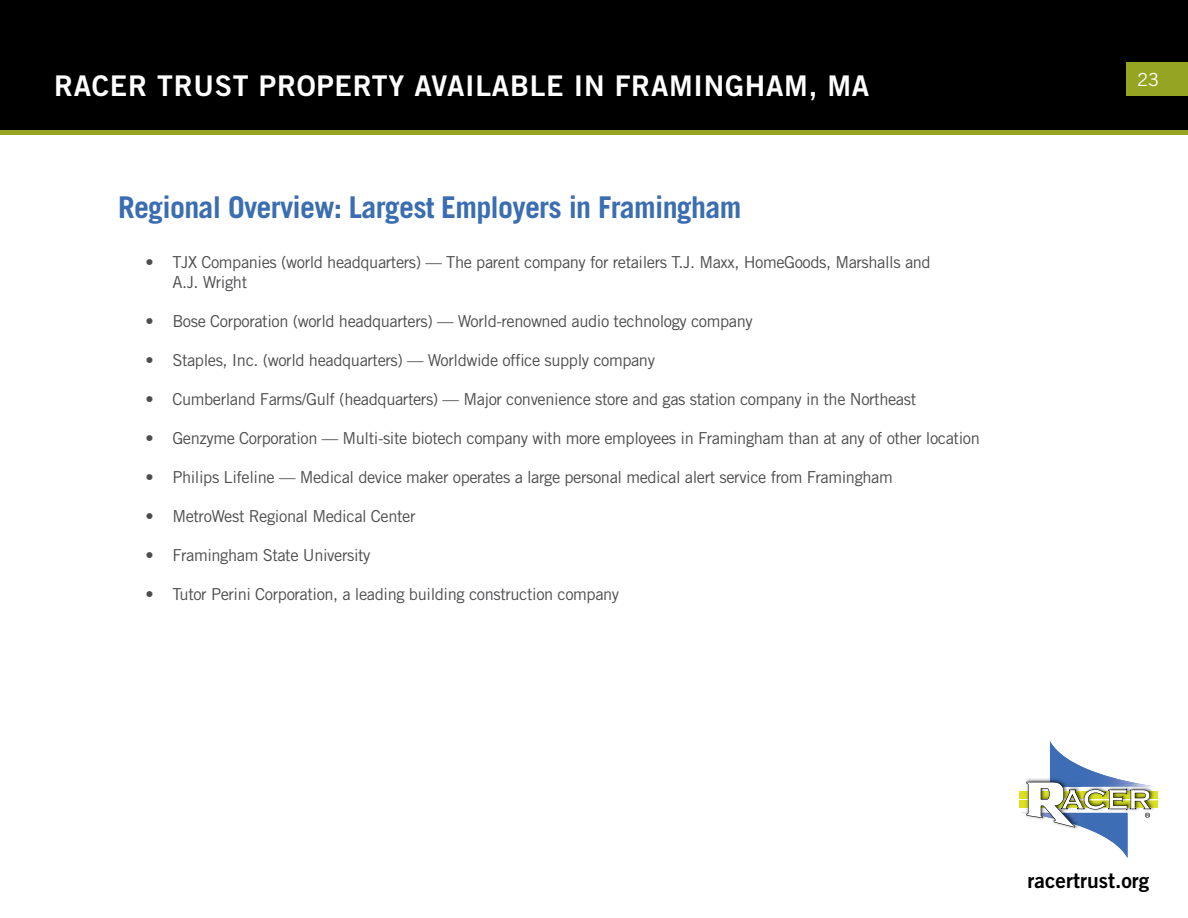
<style>
.page{position:relative;width:1188px;height:918px;background:#fff}
.page>*{position:absolute;margin:0;border:0;box-sizing:border-box;transform-origin:0 0}
.t1{font:700 30px "Trade Gothic LT Std";letter-spacing:-.025em;color:#3b6db1}
.t2{font:28.5px "Trade Gothic LT Std Bd 2";letter-spacing:.025em;color:#fff}
.t3{font:21px "Trade Gothic LT Std Bd 2";color:#000}
.t4{font:18px "Trade Gothic LT Std";color:#fff}
.t5{font:16.5px/19.5px "Trade Gothic LT Std";letter-spacing:-.025em;color:#4d4d4f}
</style>
<div class="page">
<div style="left:1px;top:1px;width:1186px;height:131px;background:#000"></div>
<div style="left:0;top:0;width:1188px;height:133px;border:2px solid #000"></div>
<div style="left:1126px;top:62px;width:62px;height:34px;background:#96a424"></div>
<div style="left:0;top:130px;width:1188px;height:5px;background:#96a424"></div>
<div style="left:1019px;top:791px;width:139px;height:7px;background:#dbe120"></div>
<div style="left:1019px;top:801px;width:139px;height:7px;background:#dbe120"></div>
<svg style="left:1021px;top:741px;width:137px;height:117px"></svg>
<h2 class="t2" style="left:54px;top:68px;width:817px">RACER TRUST PROPERTY AVAILABLE IN FRAMINGHAM, MA</h2>
<h1 class="t1" style="left:118px;top:189px;width:625px">Regional Overview: Largest Employers in Framingham</h1>
<p class="t5" style="left:172px;top:253px;width:760px;text-indent:-27px">• TJX Companies (world headquarters) — The parent company for retailers T.J. Maxx, HomeGoods, Marshalls and<br>A.J. Wright</p>
<p class="t5" style="left:145px;top:311px;width:609px">• Bose Corporation (world headquarters) — World-renowned audio technology company</p>
<p class="t5" style="left:145px;top:350px;width:511px">• Staples, Inc. (world headquarters) — Worldwide office supply company</p>
<p class="t5" style="left:145px;top:389px;width:772px">• Cumberland Farms/Gulf (headquarters) — Major convenience store and gas station company in the Northeast</p>
<p class="t5" style="left:145px;top:428px;width:836px">• Genzyme Corporation — Multi-site biotech company with more employees in Framingham than at any of other location</p>
<p class="t5" style="left:145px;top:467px;width:749px">• Philips Lifeline — Medical device maker operates a large personal medical alert service from Framingham</p>
<p class="t5" style="left:145px;top:506px;width:272px">• MetroWest Regional Medical Center</p>
<p class="t5" style="left:145px;top:545px;width:227px">• Framingham State University</p>
<p class="t5" style="left:145px;top:584px;width:475px">• Tutor Perini Corporation, a leading building construction company</p>
<p class="t4" style="left:1137px;top:68px;width:23px">23</p>
<p class="t3" style="left:1028px;top:867px;width:123px">racertrust.org</p>
</div>
